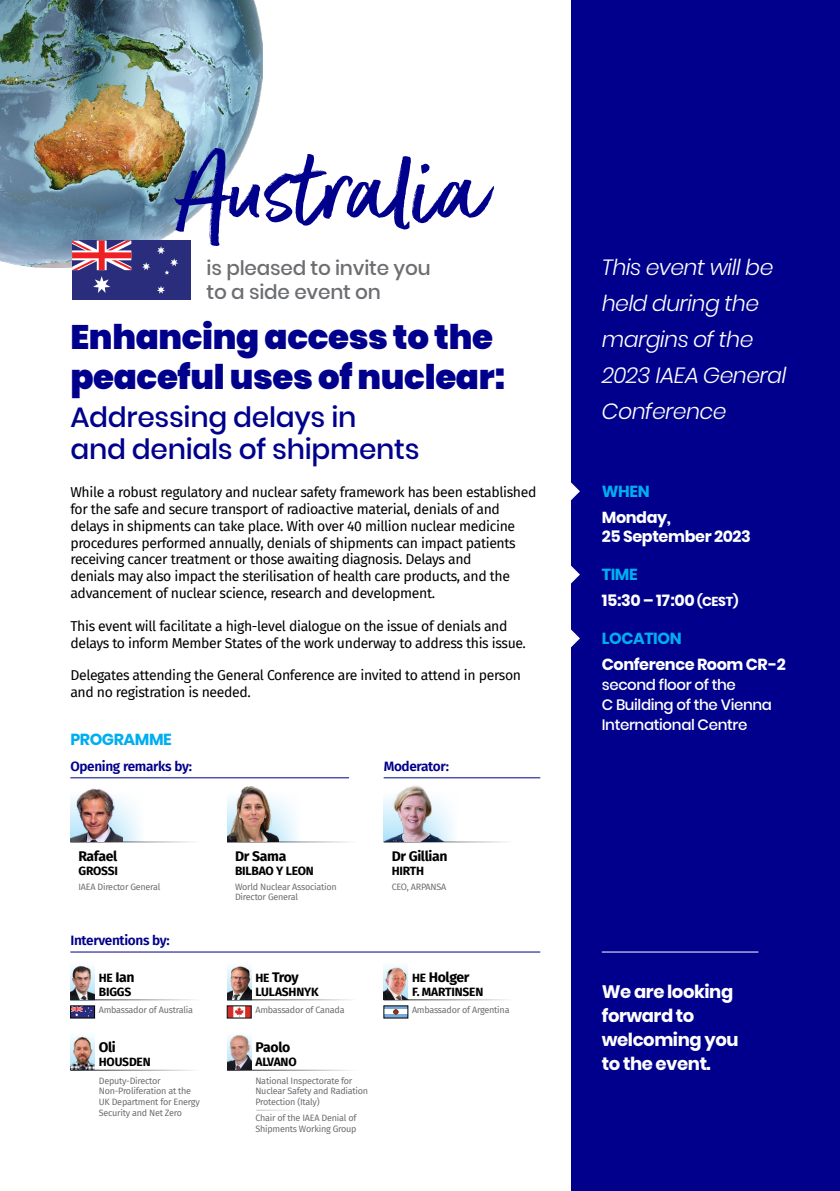
<style>
.page{position:relative;width:840px;height:1191px;background:#fff}
.page>*{position:absolute;margin:0;border:0;box-sizing:border-box;transform-origin:0 0}
.t1{font:124.4px "Better Times";color:#00008c}
.t2{font:900 34px/40px "Poppins";letter-spacing:-.01em;color:#00008c}
.t3{font:500 28px/32px "Poppins";letter-spacing:-.01em;color:#00008c}
.t4{font:italic 300 22px/36px "Poppins";letter-spacing:-.025em;color:#fff}
.t5{font:500 20px/24px "Poppins";letter-spacing:-.01em;color:#6d6e71}
.t6{font:700 18px/24px "Poppins";letter-spacing:-.025em;color:#fff}
.t7{font:700 16px/19.2px "Poppins";letter-spacing:-.025em;color:#fff}
.t8{font:700 16px "Poppins";letter-spacing:-.025em;color:#00aeef}
.t9{font:500 15px/20px "Poppins";letter-spacing:-.025em;color:#fff}
.t10{font:14px/16.8px "Fira Sans";letter-spacing:-.025em;color:#000}
.t11{font:700 14px "Fira Sans";letter-spacing:-.025em;color:#000}
.t12{font:600 13.6px "Fira Sans";letter-spacing:-.025em;color:#00008c}
.t13{font:700 12px "Fira Sans";letter-spacing:-.015em;color:#000}
.t14{font:9px/10.8px "Fira Sans";letter-spacing:-.025em;color:#6d6e71}
.s1{font-size:12px}
.s2{color:#00aeef}
.s3{font-size:13px}
</style>
<div class="page">
<div style="left:571px;top:0;width:268px;height:1191px;background:#00008c"></div>
<div style="left:70px;top:1031px;width:25px;height:39px;background:#fafdfe"></div>
<svg style="left:122px;top:801px;width:19px;height:40px"></svg>
<svg style="left:278px;top:801px;width:19px;height:40px"></svg>
<img style="left:0;top:0;width:262px;height:268px">
<div style="left:72px;top:240px;width:118px;height:60px;background:#2a2d7c"></div>
<svg style="left:93px;top:276px;width:17px;height:17px"></svg>
<svg style="left:157px;top:286px;width:8px;height:8px"></svg>
<svg style="left:142px;top:262px;width:8px;height:8px"></svg>
<svg style="left:157px;top:246px;width:21px;height:29px"></svg>
<svg style="left:72px;top:240px;width:59px;height:30px"></svg>
<svg style="left:70px;top:1005px;width:25px;height:13px"></svg>
<svg style="left:383px;top:1005px;width:25px;height:13px"></svg>
<svg style="left:227px;top:1005px;width:24px;height:13px"></svg>
<hr style="left:70px;top:999px;width:131px;height:1px;background:#000">
<hr style="left:70px;top:841px;width:131px;height:1px;background:#000">
<hr style="left:70px;top:1069px;width:131px;height:1px;background:#000">
<hr style="left:227px;top:999px;width:130px;height:1px;background:#000">
<hr style="left:227px;top:841px;width:130px;height:1px;background:#000">
<hr style="left:383px;top:841px;width:131px;height:1px;background:#000">
<hr style="left:227px;top:1069px;width:130px;height:1px;background:#000">
<hr style="left:383px;top:999px;width:131px;height:1px;background:#000">
<hr style="left:256px;top:1109px;width:44px;height:1px;background:#bcbec0">
<img style="left:70px;top:965px;width:25px;height:34px">
<img style="left:383px;top:966px;width:25px;height:33px">
<img style="left:70px;top:1036px;width:25px;height:34px">
<img style="left:227px;top:1034px;width:24px;height:36px">
<img style="left:227px;top:786px;width:51px;height:55px">
<img style="left:383px;top:785px;width:65px;height:56px">
<img style="left:70px;top:788px;width:52px;height:53px">
<img style="left:227px;top:965px;width:24px;height:34px">
<hr style="left:70px;top:777px;width:279px;height:1px;background:#00008c">
<hr style="left:383px;top:777px;width:157px;height:1px;background:#00008c">
<hr style="left:601px;top:951px;width:157px;height:1px;background:#fff">
<hr style="left:70px;top:951px;width:470px;height:1px;background:#00008c">
<svg style="left:571px;top:482px;width:8px;height:18px"></svg>
<svg style="left:571px;top:565px;width:8px;height:19px"></svg>
<svg style="left:571px;top:629px;width:8px;height:19px"></svg>
<h1 class="t1" style="left:178px;top:122px;width:311px">Australia</h1>
<h3 class="t5" style="left:206px;top:256px;width:225px">is pleased to invite you to a side event on</h3>
<h2 class="t2" style="left:70px;top:317px;width:436px">Enhancing access to the peaceful uses of nuclear:</h2>
<h3 class="t3" style="left:70px;top:401px;width:350px">Addressing delays in<br>and denials of shipments</h3>
<p class="t10" style="left:70px;top:483px;width:467px">While a robust regulatory and nuclear safety framework has been established for the safe and secure transport of radioactive material, denials of and delays in shipments can take place. With over 40 million nuclear medicine procedures performed annually, denials of shipments can impact patients receiving cancer treatment or those awaiting diagnosis. Delays and<br>denials may also impact the sterilisation of health care products, and the advancement of nuclear science, research and development.</p>
<p class="t10" style="left:70px;top:617px;width:457px">This event will facilitate a high-level dialogue on the issue of denials and delays to inform Member States of the work underway to address this issue.</p>
<p class="t10" style="left:70px;top:667px;width:452px">Delegates attending the General Conference are invited to attend in person and no registration is needed.</p>
<p class="t8" style="left:70px;top:730px;width:103px">PROGRAMME</p>
<p class="t12" style="left:70px;top:755px;width:123px">Opening remarks by:</p>
<p class="t12" style="left:383px;top:755px;width:67px">Moderator:</p>
<p class="t11" style="left:78px;top:844px;width:40px">Rafael</p>
<p class="t13" style="left:78px;top:860px;width:41px">GROSSI</p>
<p class="t14" style="left:78px;top:880px;width:84px">IAEA Director General</p>
<p class="t12" style="left:70px;top:929px;width:101px">Interventions by:</p>
<p class="t11" style="left:99px;top:964px;width:37px"><span class="s1">HE</span> Ian</p>
<p class="t13" style="left:99px;top:981px;width:34px">BIGGS</p>
<p class="t14" style="left:99px;top:1004px;width:96px">Ambassador of Australia</p>
<p class="t11" style="left:99px;top:1035px;width:19px">Oli</p>
<p class="t13" style="left:99px;top:1051px;width:53px">HOUSDEN</p>
<p class="t14" style="left:99px;top:1074px;width:102px">Deputy-Director<br>Non-Proliferation at the<br>UK Department for Energy<br>Security and Net Zero</p>
<p class="t11" style="left:235px;top:844px;width:53px">Dr Sama</p>
<p class="t13" style="left:235px;top:860px;width:80px">BILBAO Y LEON</p>
<p class="t14" style="left:235px;top:880px;width:103px">World Nuclear Association<br>Director General</p>
<p class="t11" style="left:391px;top:844px;width:57px">Dr Gillian</p>
<p class="t13" style="left:391px;top:860px;width:34px">HIRTH</p>
<p class="t14" style="left:391px;top:880px;width:56px">CEO, ARPANSA</p>
<p class="t11" style="left:255px;top:964px;width:45px"><span class="s1">HE</span> Troy</p>
<p class="t13" style="left:255px;top:981px;width:65px">LULASHNYK</p>
<p class="t14" style="left:255px;top:1004px;width:91px">Ambassador of Canada</p>
<p class="t11" style="left:255px;top:1035px;width:36px">Paolo</p>
<p class="t13" style="left:255px;top:1051px;width:43px">ALVANO</p>
<p class="t14" style="left:255px;top:1074px;width:114px">National Inspectorate for<br>Nuclear Safety and Radiation<br>Protection (Italy)</p>
<p class="t14" style="left:255px;top:1112px;width:103px">Chair of the IAEA Denial of<br>Shipments Working Group</p>
<p class="t11" style="left:412px;top:964px;width:59px"><span class="s1">HE</span> Holger</p>
<p class="t13" style="left:412px;top:981px;width:73px">F. MARTINSEN</p>
<p class="t14" style="left:412px;top:1004px;width:99px">Ambassador of Argentina</p>
<h3 class="t4" style="left:601px;top:249px;width:186px">This event will be held during the margins of the<br>2023 IAEA General<br>Conference</h3>
<p class="t8" style="left:601px;top:482px;width:49px">WHEN</p>
<p class="t7" style="left:601px;top:508px;width:150px">Monday,<br>25 September 2023</p>
<p class="t7" style="left:601px;top:562px;width:138px;line-height:26px"><span class="s2">TIME<br></span>15:30 – 17:00 <span class="s3">(CEST)</span></p>
<p class="t8" style="left:601px;top:629px;width:81px">LOCATION</p>
<p class="t7" style="left:601px;top:655px;width:185px">Conference Room CR-2</p>
<p class="t9" style="left:601px;top:675px;width:172px">second floor of the<br>C Building of the Vienna<br>International Centre</p>
<p class="t6" style="left:601px;top:979px;width:138px">We are looking forward to welcoming you to the event.</p>
</div>
